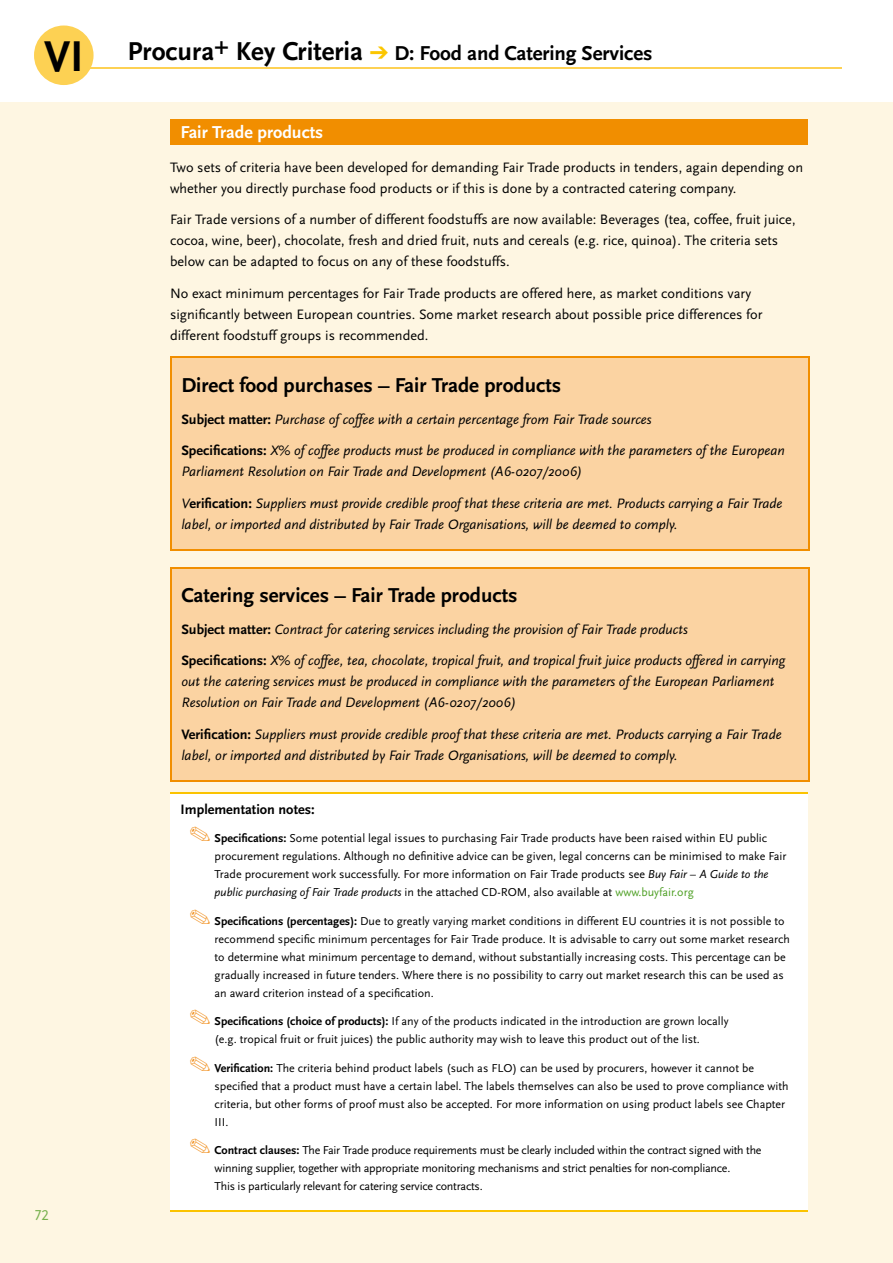
<style>
.page{position:relative;width:893px;height:1263px;background:#fff}
.page>*{position:absolute;margin:0;border:0;box-sizing:border-box;transform-origin:0 0}
.t1{font:700 45px "Scala Sans";color:#000}
.t2{font:700 21px "Scala Sans";color:#000}
.t3{font:700 18px "Scala Sans";color:#fff}
.t4{font:15px "Scala Sans Caps";color:#78b14e}
.t5{font:italic 14.25px/21px "Scala Sans";color:#000}
.t6{font:14.25px/21px "Scala Sans";color:#000}
.t7{font:700 14.25px "Scala Sans";color:#000}
.t8{font:12px/18px "Scala Sans";color:#000}
.t9{font:12px/18px "Scala Sans";letter-spacing:-.02em;color:#000}
.s1{font-size:27px}
.s2{color:#fbc600}
.s3{font-weight:700;font-style:normal}
.s4{font-weight:700}
.s5{font-style:italic}
.s6{color:#4fa026}
</style>
<div class="page">
<div style="left:0;top:102px;width:893px;height:1161px;background:#fef6e2"></div>
<hr style="left:64px;top:67px;width:778px;height:2px;background:#fdd153">
<div style="left:34px;top:26px;width:60px;height:59px;background:#fdd153;border-radius:50%"></div>
<div style="left:170px;top:119px;width:638px;height:26px;background:#f18e00"></div>
<div style="left:171px;top:357px;width:638px;height:193px;background:#fbd3a2"></div>
<hr style="left:170px;top:356px;width:639px;height:2px;background:#f18e00">
<hr style="left:170px;top:358px;width:2px;height:191px;background:#f18e00">
<hr style="left:808px;top:358px;width:1px;height:191px;background:#f18e00">
<hr style="left:170px;top:549px;width:639px;height:1px;background:#f18e00">
<div style="left:171px;top:568px;width:638px;height:213px;background:#fbd3a2"></div>
<hr style="left:170px;top:567px;width:639px;height:1px;background:#f18e00">
<hr style="left:170px;top:568px;width:2px;height:212px;background:#f18e00">
<hr style="left:808px;top:568px;width:1px;height:212px;background:#f18e00">
<hr style="left:170px;top:780px;width:639px;height:1px;background:#f18e00">
<div style="left:170px;top:793px;width:638px;height:418px;background:#fff"></div>
<hr style="left:170px;top:1210px;width:638px;height:2px;background:#fbc300">
<hr style="left:170px;top:792px;width:638px;height:1px;background:#fbc300">
<h1 class="t1" style="left:44px;top:32px;width:41px">VI</h1>
<p class="t4" style="left:34px;top:1207px;width:16px">72</p>
<h2 class="t2" style="left:128px;top:41px;width:526px"><span class="s1">Procura</span><sup>+</sup> <span class="s1">Key Criteria</span> <span class="s2">➔</span> D: Food and Catering Services</h2>
<h3 class="t3" style="left:181px;top:123px;width:144px">Fair Trade products</h3>
<p class="t6" style="left:170px;top:157px;width:634px">Two sets of criteria have been developed for demanding Fair Trade products in tenders, again depending on whether you directly purchase food products or if this is done by a contracted catering company.</p>
<p class="t6" style="left:170px;top:209px;width:627px">Fair Trade versions of a number of different foodstuffs are now available: Beverages (tea, coffee, fruit juice, cocoa, wine, beer), chocolate, fresh and dried fruit, nuts and cereals (e.g. rice, quinoa). The criteria sets below can be adapted to focus on any of these foodstuffs.</p>
<p class="t6" style="left:170px;top:283px;width:594px">No exact minimum percentages for Fair Trade products are offered here, as market conditions vary significantly between European countries. Some market research about possible price differences for different foodstuff groups is recommended.</p>
<h2 class="t2" style="left:181px;top:374px;width:381px">Direct food purchases – Fair Trade products</h2>
<p class="t5" style="left:181px;top:409px;width:472px"><span class="s3">Subject matter:</span> Purchase of coffee with a certain percentage from Fair Trade sources</p>
<p class="t5" style="left:181px;top:440px;width:605px"><span class="s3">Specifications:</span> X% of coffee products must be produced in compliance with the parameters of the European<br>Parliament Resolution on Fair Trade and Development (A6-0207/2006)</p>
<p class="t5" style="left:181px;top:493px;width:603px">V<span class="s3">erification:</span> Suppliers must provide credible proof that these criteria are met. Products carrying a Fair Trade label, or imported and distributed by Fair Trade Organisations, will be deemed to comply.</p>
<h2 class="t2" style="left:181px;top:584px;width:338px">Catering services – Fair Trade products</h2>
<p class="t5" style="left:181px;top:619px;width:508px"><span class="s3">Subject matter:</span> Contract for catering services including the provision of Fair Trade products</p>
<p class="t5" style="left:181px;top:650px;width:605px"><span class="s3">Specifications:</span> X% of coffee, tea, chocolate, tropical fruit, and tropical fruit juice products offered in carrying out the catering services must be produced in compliance with the parameters of the European Parliament<br>Resolution on Fair Trade and Development (A6-0207/2006)</p>
<p class="t5" style="left:181px;top:724px;width:602px"><span class="s3">Verification:</span> Suppliers must provide credible proof that these criteria are met. Products carrying a Fair Trade label, or imported and distributed by Fair Trade Organisations, will be deemed to comply.</p>
<p class="t7" style="left:181px;top:801px;width:136px">Implementation notes:</p>
<p class="t8" style="left:215px;top:829px;width:573px"><span class="s4">Specifications:</span> Some potential legal issues to purchasing Fair Trade products have been raised within EU public procurement regulations. Although no definitive advice can be given, legal concerns can be minimised to make Fair Trade procurement work successfully. For more information on Fair Trade products see <span class="s5">Buy Fair – A Guide to the public purchasing of Fair Trade products</span> in the attached CD-ROM, also available at <span class="s6">www.buyfair.org</span></p>
<p class="t8" style="left:215px;top:912px;width:577px"><span class="s4">Specifications (percentages):</span> Due to greatly varying market conditions in different EU countries it is not possible to recommend specific minimum percentages for Fair Trade produce. It is advisable to carry out some market research to determine what minimum percentage to demand, without substantially increasing costs. This percentage can be gradually increased in future tenders. Where there is no possibility to carry out market research this can be used as an award criterion instead of a specification.</p>
<p class="t8" style="left:215px;top:1012px;width:515px"><span class="s4">Specifications (choice of products):</span> If any of the products indicated in the introduction are grown locally (e.g. tropical fruit or fruit juices) the public authority may wish to leave this product out of the list.</p>
<p class="t8" style="left:215px;top:1059px;width:575px"><span class="s4">Verification:</span> The criteria behind product labels (such as FLO) can be used by procurers, however it cannot be specified that a product must have a certain label. The labels themselves can also be used to prove compliance with criteria, but other forms of proof must also be accepted. For more information on using product labels see Chapter III.</p>
<p class="t9" style="left:215px;top:1141px;width:548px"><span class="s4">Contract clauses:</span> The Fair Trade produce requirements must be clearly included within the contract signed with the winning supplier, together with appropriate monitoring mechanisms and strict penalties for non-compliance.<br>This is particularly relevant for catering service contracts.</p>
</div>
